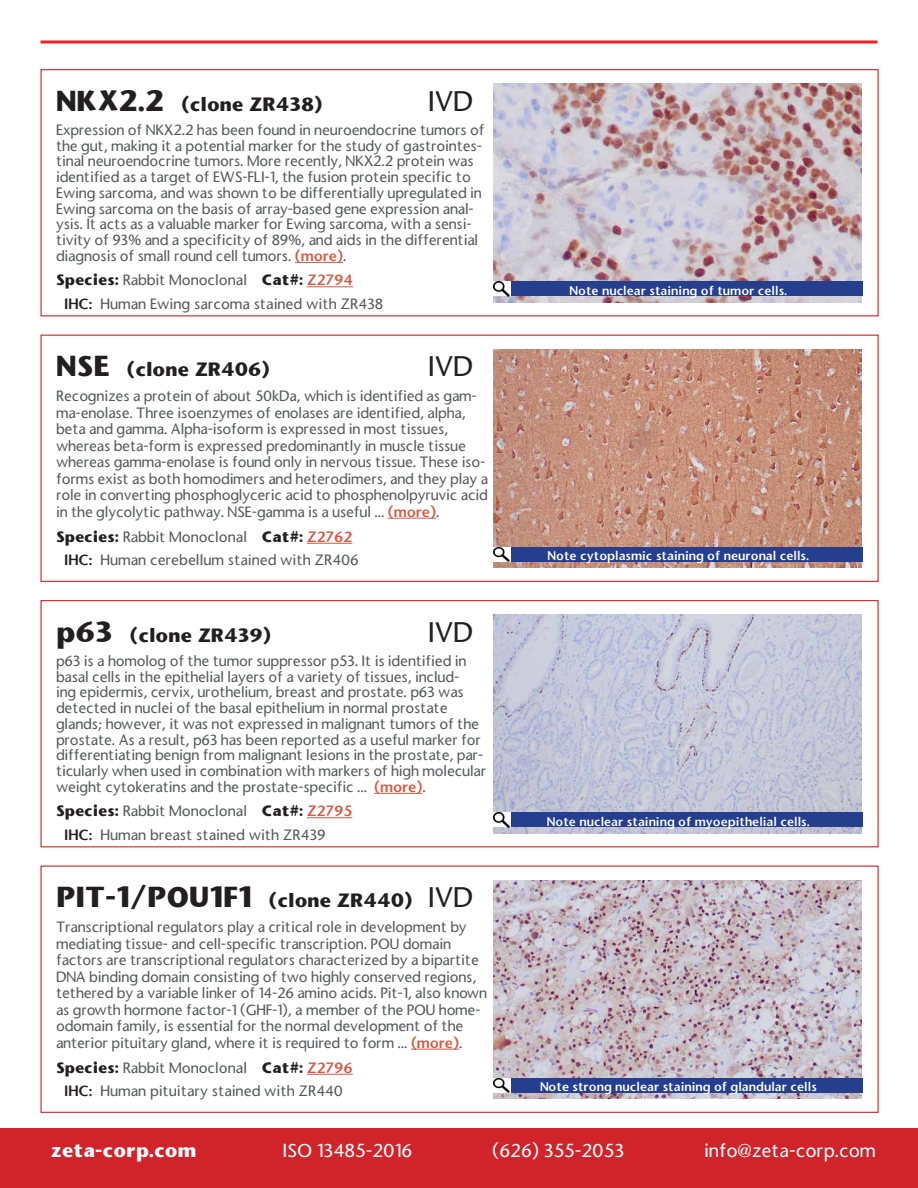
<style>
.page{position:relative;width:918px;height:1188px;background:#fff}
.page>*{position:absolute;margin:0;border:0;box-sizing:border-box;transform-origin:0 0}
.t1{font:700 27px "Stone Sans";color:#231f20}
.t2{font:500 27px "Stone Sans";color:#231f20}
.t3{font:700 18px "Stone Sans";color:#231f20}
.t4{font:500 18px "Stone Sans";color:#fff}
.t5{font:700 18px "Stone Sans";color:#fff}
.t6{font:500 14.25px/15.8px "Stone Sans";letter-spacing:-.01em;color:#57585a}
.t7{font:12px "Stone Sans Semi Boold";color:#fff}
.s1{font-size:27px}
.s2{font-family:"Stone Sans Semi Boold";font-weight:400;color:#d95842}
.s3{font-weight:700;color:#231f20}
.s4{font-family:"Stone Sans Semi Boold";font-weight:400;color:#231f20}
.s5{font-size:18px}
</style>
<div class="page">
<div style="left:0;top:1129px;width:918px;height:59px;background:#d1232a"></div>
<svg style="left:40px;top:40px;width:838px;height:4px;background:#f25859"></svg>
<div style="left:40px;top:69px;width:839px;height:247px;border:1px solid #d1232a"></div>
<hr style="left:295px;top:262px;width:48px;height:1px;background:#d95842">
<hr style="left:307px;top:287px;width:46px;height:1px;background:#d95842">
<img style="left:494px;top:84px;width:368px;height:218px">
<div style="left:40px;top:335px;width:839px;height:247px;border:1px solid #d1232a"></div>
<hr style="left:388px;top:518px;width:48px;height:1px;background:#d95842">
<hr style="left:307px;top:543px;width:45px;height:1px;background:#d95842">
<img style="left:494px;top:349px;width:368px;height:219px">
<div style="left:40px;top:600px;width:839px;height:247px;border:1px solid #d1232a"></div>
<hr style="left:374px;top:793px;width:48px;height:1px;background:#d95842">
<hr style="left:307px;top:818px;width:45px;height:1px;background:#d95842">
<img style="left:494px;top:615px;width:368px;height:218px">
<div style="left:40px;top:866px;width:839px;height:247px;border:1px solid #d1232a"></div>
<hr style="left:411px;top:1049px;width:48px;height:1px;background:#d95842">
<hr style="left:307px;top:1074px;width:46px;height:1px;background:#d95842">
<img style="left:494px;top:880px;width:368px;height:219px">
<div style="left:494px;top:281px;width:368px;height:15px;background:#253f8e"></div>
<div style="left:494px;top:547px;width:368px;height:14px;background:#253f8e"></div>
<div style="left:494px;top:812px;width:368px;height:15px;background:#253f8e"></div>
<div style="left:494px;top:1078px;width:368px;height:14px;background:#253f8e"></div>
<svg style="left:493px;top:281px;width:17px;height:9px"></svg>
<img style="left:494px;top:282px;width:16px;height:14px">
<img style="left:494px;top:547px;width:16px;height:15px">
<svg style="left:493px;top:812px;width:17px;height:9px"></svg>
<img style="left:494px;top:813px;width:16px;height:14px">
<img style="left:494px;top:1078px;width:16px;height:15px">
<p class="t3" style="left:56px;top:92px;width:268px"><span class="s1">NKX2.2</span> (clone ZR438)</p>
<p class="t6" style="left:56px;top:122px;width:430px">Expression of NKX2.2 has been found in neuroendocrine tumors of the gut, making it a potential marker for the study of gastrointes&shy;tinal neuroendocrine tumors. More recently, NKX2.2 protein was identified as a target of EWS-FLI-1, the fusion protein specific to Ewing sarcoma, and was shown to be differentially upregulated in Ewing sarcoma on the basis of array-based gene expression anal&shy;ysis. It acts as a valuable marker for Ewing sarcoma, with a sensi&shy;tivity of 93% and a specificity of 89%, and aids in the differential diagnosis of small round cell tumors. <span class="s2">(more)</span>.</p>
<p class="t6" style="left:56px;top:272px;width:298px"><span class="s3">Species:</span> Rabbit Monoclonal <span class="s3">Cat#:</span> <span class="s2">Z2794</span></p>
<p class="t6" style="left:64px;top:296px;width:321px"><span class="s4">IHC:</span> Human Ewing sarcoma stained with ZR438</p>
<p class="t2" style="left:428px;top:84px;width:47px">IVD</p>
<p class="t3" style="left:56px;top:357px;width:215px"><span class="s1">NSE</span> (clone ZR406)</p>
<p class="t6" style="left:56px;top:388px;width:433px;line-height:16.5px">Recognizes a protein of about 50kDa, which is identified as gam&shy;ma-enolase. Three isoenzymes of enolases are identified, alpha, beta and gamma. Alpha-isoform is expressed in most tissues, whereas beta-form is expressed predominantly in muscle tissue whereas gamma-enolase is found only in nervous tissue. These iso&shy;forms exist as both homodimers and heterodimers, and they play a role in converting phosphoglyceric acid to phosphenolpyruvic acid in the glycolytic pathway. NSE-gamma is a useful ... <span class="s2">(more)</span>.</p>
<p class="t6" style="left:56px;top:529px;width:298px"><span class="s3">Species:</span> Rabbit Monoclonal <span class="s3">Cat#:</span> <span class="s2">Z2762</span></p>
<p class="t6" style="left:64px;top:552px;width:296px"><span class="s4">IHC:</span> Human cerebellum stained with ZR406</p>
<p class="t2" style="left:428px;top:349px;width:47px">IVD</p>
<p class="t3" style="left:56px;top:623px;width:217px"><span class="s1">p63</span> (clone ZR439)</p>
<p class="t6" style="left:56px;top:653px;width:432px">p63 is a homolog of the tumor suppressor p53. It is identified in basal cells in the epithelial layers of a variety of tissues, includ-<br>ing epidermis, cervix, urothelium, breast and prostate. p63 was detected in nuclei of the basal epithelium in normal prostate glands; however, it was not expressed in malignant tumors of the prostate. As a result, p63 has been reported as a useful marker for differentiating benign from malignant lesions in the prostate, par&shy;ticularly when used in combination with markers of high molecular weight cytokeratins and the prostate-specific ... <span class="s2">(more)</span>.</p>
<p class="t6" style="left:56px;top:803px;width:298px"><span class="s3">Species:</span> Rabbit Monoclonal <span class="s3">Cat#:</span> <span class="s2">Z2795</span></p>
<p class="t6" style="left:64px;top:827px;width:263px"><span class="s4">IHC:</span> Human breast stained with ZR439</p>
<p class="t2" style="left:428px;top:615px;width:47px">IVD</p>
<p class="t1" style="left:56px;top:879px;width:358px">PIT-1/POU1F1 <span class="s5">(clone ZR440)</span></p>
<p class="t6" style="left:56px;top:919px;width:432px;line-height:16.5px">Transcriptional regulators play a critical role in development by mediating tissue- and cell-specific transcription. POU domain factors are transcriptional regulators characterized by a bipartite DNA binding domain consisting of two highly conserved regions, tethered by a variable linker of 14-26 amino acids. Pit-1, also known as growth hormone factor-1 (GHF-1), a member of the POU home&shy;odomain family, is essential for the normal development of the anterior pituitary gland, where it is required to form ... <span class="s2">(more)</span>.</p>
<p class="t6" style="left:56px;top:1060px;width:298px"><span class="s3">Species:</span> Rabbit Monoclonal <span class="s3">Cat#:</span> <span class="s2">Z2796</span></p>
<p class="t6" style="left:64px;top:1083px;width:280px"><span class="s4">IHC:</span> Human pituitary stained with ZR440</p>
<p class="t2" style="left:428px;top:880px;width:47px">IVD</p>
<p class="t7" style="left:570px;top:283px;width:219px">Note nuclear staining of tumor cells.</p>
<p class="t7" style="left:548px;top:548px;width:263px">Note cytoplasmic staining of neuronal cells.</p>
<p class="t7" style="left:547px;top:814px;width:265px">Note nuclear staining of myoepithelial cells.</p>
<p class="t7" style="left:540px;top:1079px;width:278px">Note strong nuclear staining of glandular cells</p>
<p class="t5" style="left:51px;top:1138px;width:147px">zeta-corp.com</p>
<p class="t4" style="left:282px;top:1139px;width:131px">ISO 13485-2016</p>
<p class="t4" style="left:492px;top:1139px;width:134px">(626) 355-2053</p>
<p class="t4" style="left:704px;top:1139px;width:173px">info@zeta-corp.com</p>
</div>
